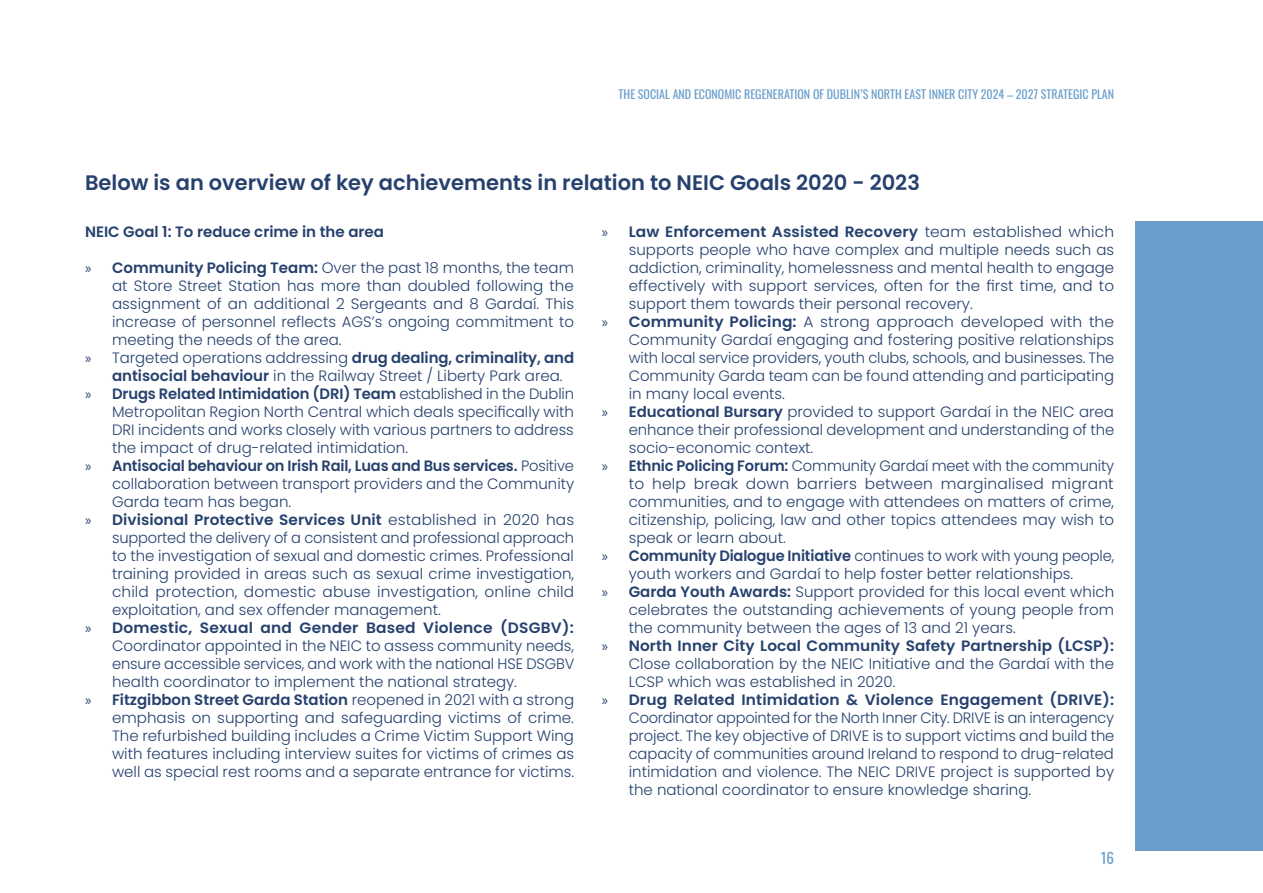
<style>
.page{position:relative;width:1263px;height:893px;background:#fff}
.page>*{position:absolute;margin:0;border:0;box-sizing:border-box;transform-origin:0 0}
.SUBTITLE_NAVY{font:600 21px "Poppins";color:#26416e}
.t1{font:300 15px/18px "Poppins";color:#26416e;text-align:justify}
.t2{font:600 15px "Poppins";color:#26416e}
.t3{font:15px "Oswald";color:#6b9eca}
.t4{font:12px "Oswald";color:#6b9eca}
.s1{font-family:"Myriad Pro";font-weight:400}
.s2{font-weight:600}
</style>
<div class="page">
<div style="left:1135px;top:221px;width:128px;height:629px;background:#6b9eca"></div>
<p class="t4" style="left:619px;top:84px;width:497px">THE SOCIAL AND ECONOMIC REGENERATION OF DUBLIN’S NORTH EAST INNER CITY 2024 – 2027 STRATEGIC PLAN</p>
<p class="SUBTITLE_NAVY" style="left:85px;top:170px;width:836px">Below is an overview of key achievements in relation to NEIC Goals 2020 - 2023</p>
<p class="t2" style="left:85px;top:223px;width:300px">NEIC Goal 1: To reduce crime in the area</p>
<p class="t1" style="left:112px;top:259px;width:464px;text-indent:-27px"><span class="s1">»</span> <span class="s2">Community Policing Team:</span> Over the past 18 months, the team at Store Street Station has more than doubled following the assignment of an additional 2 Sergeants and 8 Gardaí. This increase of personnel reflects AGS’s ongoing commitment to meeting the needs of the area.</p>
<p class="t1" style="left:112px;top:349px;width:464px;text-indent:-27px"><span class="s1">»</span> Targeted operations addressing <span class="s2">drug dealing, criminality, and antisocial behaviour</span> in the Railway Street / Liberty Park area.</p>
<p class="t1" style="left:112px;top:385px;width:464px;text-indent:-27px"><span class="s1">»</span> <span class="s2">Drugs Related Intimidation (DRI) Team</span> established in the Dublin Metropolitan Region North Central which deals specifically with DRI incidents and works closely with various partners to address the impact of drug-related intimidation.</p>
<p class="t1" style="left:112px;top:457px;width:464px;text-indent:-27px"><span class="s1">»</span> <span class="s2">Antisocial behaviour on Irish Rail, Luas and Bus services.</span> Positive collaboration between transport providers and the Community Garda team has began.</p>
<p class="t1" style="left:112px;top:511px;width:464px;text-indent:-27px"><span class="s1">»</span> <span class="s2">Divisional Protective Services Unit</span> established in 2020 has supported the delivery of a consistent and professional approach to the investigation of sexual and domestic crimes. Professional training provided in areas such as sexual crime investigation, child protection, domestic abuse investigation, online child exploitation, and sex offender management.</p>
<p class="t1" style="left:112px;top:619px;width:464px;text-indent:-27px"><span class="s1">»</span> <span class="s2">Domestic, Sexual and Gender Based Violence (DSGBV):<br></span>Coordinator appointed in the NEIC to assess community needs, ensure accessible services, and work with the national HSE DSGBV health coordinator to implement the national strategy.</p>
<p class="t1" style="left:112px;top:691px;width:464px;text-indent:-27px"><span class="s1">»</span> <span class="s2">Fitzgibbon Street Garda Station</span> reopened in 2021 with a strong emphasis on supporting and safeguarding victims of crime.<br>The refurbished building includes a Crime Victim Support Wing with features including interview suites for victims of crimes as well as special rest rooms and a separate entrance for victims.</p>
<p class="t1" style="left:629px;top:223px;width:487px;text-indent:-27px"><span class="s1">»</span> <span class="s2">Law Enforcement Assisted Recovery</span> team established which supports people who have complex and multiple needs such as addiction, criminality, homelessness and mental health to engage effectively with support services, often for the first time, and to support them towards their personal recovery.</p>
<p class="t1" style="left:629px;top:313px;width:487px;text-indent:-27px"><span class="s1">»</span> <span class="s2">Community Policing:</span> A strong approach developed with the Community Gardaí engaging and fostering positive relationships with local service providers, youth clubs, schools, and businesses. The Community Garda team can be found attending and participating in many local events.</p>
<p class="t1" style="left:629px;top:403px;width:487px;text-indent:-27px"><span class="s1">»</span> <span class="s2">Educational Bursary</span> provided to support Gardaí in the NEIC area enhance their professional development and understanding of the socio-economic context.</p>
<p class="t1" style="left:629px;top:457px;width:487px;text-indent:-27px"><span class="s1">»</span> <span class="s2">Ethnic Policing Forum:</span> Community Gardaí meet with the community to help break down barriers between marginalised migrant communities, and to engage with attendees on matters of crime, citizenship, policing, law and other topics attendees may wish to speak or learn about.</p>
<p class="t1" style="left:629px;top:547px;width:487px;text-indent:-27px"><span class="s1">»</span> <span class="s2">Community Dialogue Initiative</span> continues to work with young people, youth workers and Gardaí to help foster better relationships.</p>
<p class="t1" style="left:629px;top:583px;width:487px;text-indent:-27px"><span class="s1">»</span> <span class="s2">Garda Youth Awards:</span> Support provided for this local event which celebrates the outstanding achievements of young people from the community between the ages of 13 and 21 years.</p>
<p class="t1" style="left:629px;top:637px;width:487px;text-indent:-27px"><span class="s1">»</span> <span class="s2">North Inner City Local Community Safety Partnership (LCSP):<br></span>Close collaboration by the NEIC Initiative and the Gardaí with the LCSP which was established in 2020.</p>
<p class="t1" style="left:629px;top:691px;width:487px;text-indent:-27px"><span class="s1">»</span> <span class="s2">Drug Related Intimidation &amp; Violence Engagement (DRIVE):<br></span>Coordinator appointed for the North Inner City. DRIVE is an interagency project. The key objective of DRIVE is to support victims and build the capacity of communities around Ireland to respond to drug-related intimidation and violence. The NEIC DRIVE project is supported by the national coordinator to ensure knowledge sharing.</p>
<p class="t3" style="left:1101px;top:845px;width:15px">16</p>
</div>
